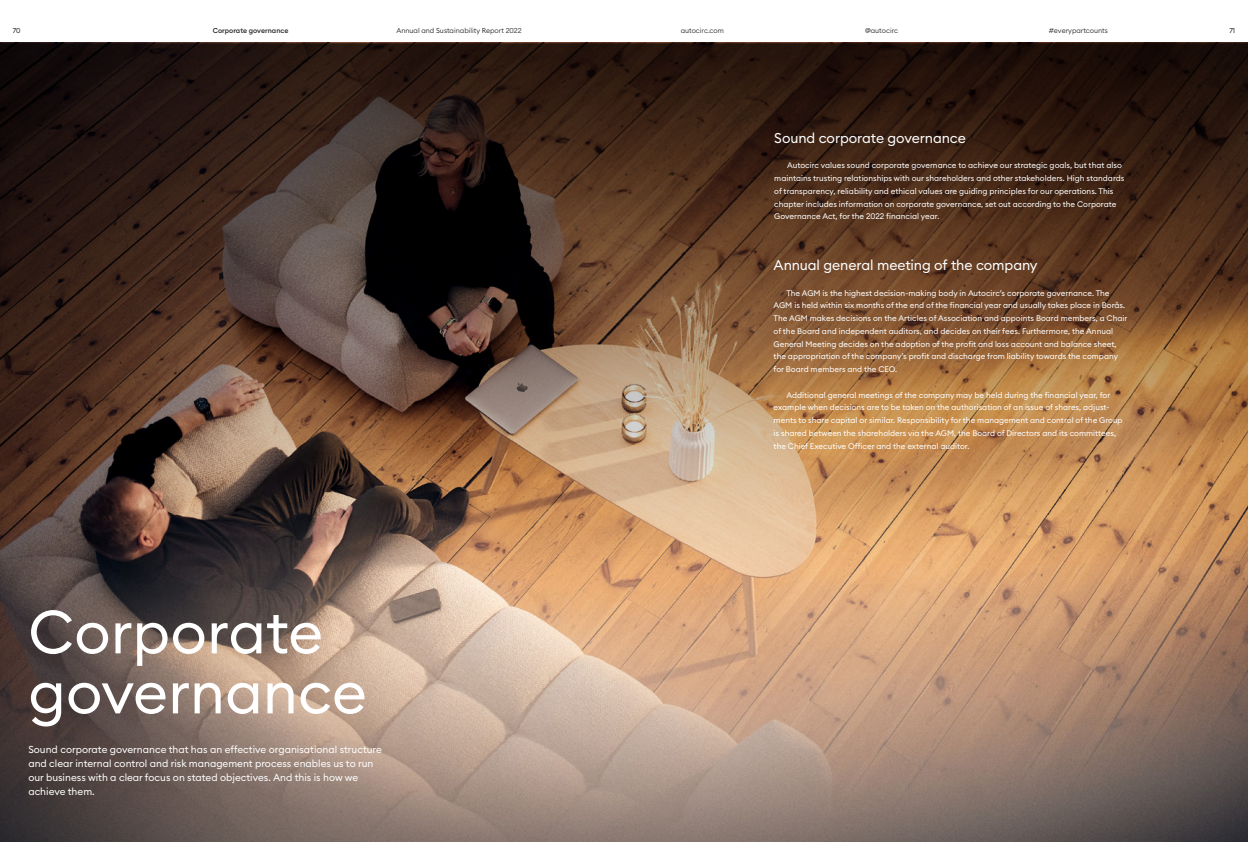
<style>
.page{position:relative;width:1248px;height:842px;background:#fff}
.page>*{position:absolute;margin:0;border:0;box-sizing:border-box;transform-origin:0 0}
.Rubrik_1{font:60px/60px "Euclid Circular B";color:#fff}
.Rubrik_4{font:14px "Euclid Circular B";letter-spacing:-.005em;color:#fff}
.Ingress_mindre{font:10px/14px "Euclid Circular B";color:#fff}
.Brödtext{font:8px/12.8px "Euclid Circular B";color:#fff}
.t1{font:300 7px "Euclid Circular B";color:#231f20}
.t2{font:500 7px "Euclid Circular B";color:#231f20}
.t3{font:7px "Euclid Circular B";color:#231f20}
</style>
<div class="page">
<img style="left:0;top:719px;width:1247px;height:123px">
<img style="left:0;top:43px;width:1247px;height:676px">
<p class="t3" style="left:13px;top:26px;width:9px">70</p>
<p class="t2" style="left:213px;top:26px;width:77px">Corporate governance</p>
<p class="t1" style="left:396px;top:26px;width:127px">Annual and Sustainability Report 2022</p>
<p class="t1" style="left:680px;top:26px;width:45px">autocirc.com</p>
<p class="t1" style="left:865px;top:26px;width:34px">@autocirc</p>
<p class="t1" style="left:1048px;top:26px;width:61px">#everypartcounts</p>
<p class="t3" style="left:1229px;top:26px;width:7px">71</p>
<p class="Rubrik_4" style="left:774px;top:129px;width:193px">Sound corporate governance</p>
<p class="Brödtext" style="left:774px;top:159px;width:351px;text-indent:13px">Autocirc values sound corporate governance to achieve our strategic goals, but that also maintains trusting relationships with our shareholders and other stakeholders. High standards of transparency, reliability and ethical values are guiding principles for our operations. This chapter includes information on corporate governance, set out according to the Corporate Governance Act, for the 2022 financial year.</p>
<p class="Rubrik_4" style="left:773px;top:256px;width:265px">Annual general meeting of the company</p>
<p class="Rubrik_1" style="left:28px;top:601px;width:340px">Corporate governance</p>
<p class="Ingress_mindre" style="left:28px;top:742px;width:355px">Sound corporate governance that has an effective organisational structure and clear internal control and risk management process enables us to run our business with a clear focus on stated objectives. And this is how we achieve them.</p>
<p class="Brödtext" style="left:773px;top:286px;width:355px;text-indent:13px">The AGM is the highest decision-making body in Autocirc’s corporate governance. The AGM is held within six months of the end of the financial year and usually takes place in Borås.<br>The AGM makes decisions on the Articles of Association and appoints Board members, a Chair of the Board and independent auditors, and decides on their fees. Furthermore, the Annual General Meeting decides on the adoption of the profit and loss account and balance sheet, the appropriation of the company’s profit and discharge from liability towards the company for Board members and the CEO.</p>
<p class="Brödtext" style="left:773px;top:388px;width:350px;text-indent:13px">Additional general meetings of the company may be held during the financial year, for example when decisions are to be taken on the authorisation of an issue of shares, adjust&shy;ments to share capital or similar. Responsibility for the management and control of the Group is shared between the shareholders via the AGM, the Board of Directors and its committees, the Chief Executive Officer and the external auditor.</p>
</div>
